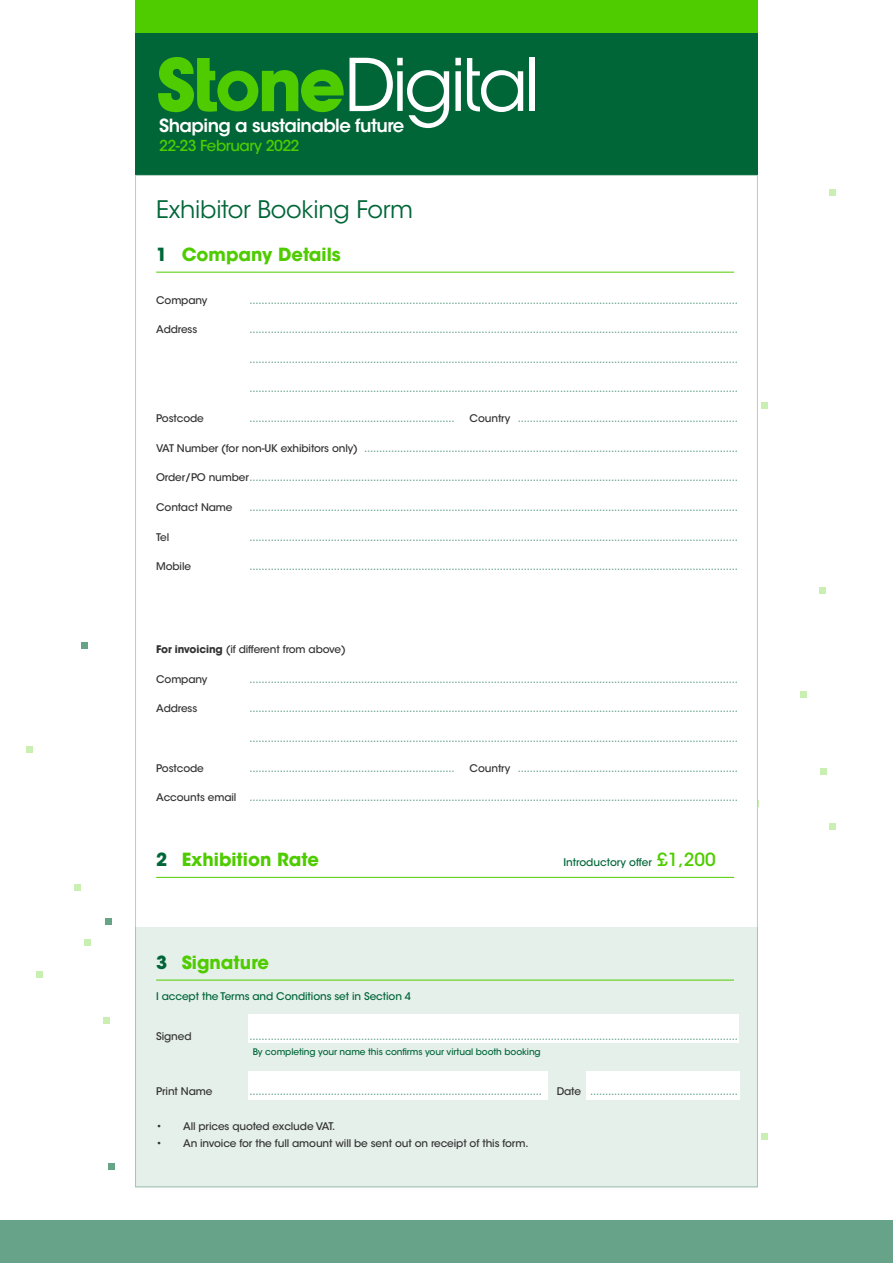
<style>
.page{position:relative;width:893px;height:1263px;background:#fff}
.page>*{position:absolute;margin:0;border:0;box-sizing:border-box;transform-origin:0 0}
.t1{font:24px "ITC Avant Garde Std";letter-spacing:-.01em;color:#006638}
.t2{font:700 18px "ITC Avant Garde Std";color:#4fcc00}
.t3{font:600 18px "ITC Avant Garde Std";letter-spacing:-.03em;color:#fff}
.t4{font:500 15px "ITC Avant Garde Std";letter-spacing:-.03em;color:#4fcc00}
.t5{font:500 10.5px "ITC Avant Garde Std";letter-spacing:-.01em;color:#66a388}
.t6{font:500 10.5px "ITC Avant Garde Std";letter-spacing:-.01em;color:#333}
.t7{font:500 10.5px "ITC Avant Garde Std";letter-spacing:-.01em;color:#006638}
.t8{font:500 9px "ITC Avant Garde Std";letter-spacing:-.01em;color:#006638}
.s1{color:#006638}
.s2{color:#333}
.s3{font-weight:700}
.s4{font-size:18px;color:#4fcc00}
</style>
<div class="page">
<div style="left:135px;top:33px;width:623px;height:142px;background:#006638"></div>
<div style="left:135px;top:0;width:623px;height:33px;background:#4fcc00"></div>
<div style="left:26px;top:746px;width:7px;height:7px;background:#caefb3"></div>
<div style="left:84px;top:940px;width:7px;height:6px;background:#caefb3"></div>
<div style="left:829px;top:823px;width:7px;height:7px;background:#caefb3"></div>
<div style="left:103px;top:1017px;width:7px;height:7px;background:#caefb3"></div>
<div style="left:761px;top:1133px;width:7px;height:7px;background:#caefb3"></div>
<div style="left:820px;top:768px;width:6px;height:7px;background:#caefb3"></div>
<div style="left:75px;top:884px;width:6px;height:7px;background:#caefb3"></div>
<div style="left:36px;top:971px;width:7px;height:7px;background:#caefb3"></div>
<div style="left:800px;top:691px;width:7px;height:6px;background:#caefb3"></div>
<div style="left:761px;top:402px;width:7px;height:7px;background:#caefb3"></div>
<div style="left:829px;top:189px;width:7px;height:7px;background:#caefb3"></div>
<div style="left:819px;top:587px;width:7px;height:7px;background:#caefb3"></div>
<div style="left:105px;top:918px;width:6px;height:7px;background:#66a387"></div>
<div style="left:108px;top:1163px;width:7px;height:7px;background:#66a387"></div>
<div style="left:81px;top:642px;width:6px;height:7px;background:#66a387"></div>
<div style="left:0;top:1220px;width:893px;height:43px;background:#66a388"></div>
<div style="left:135px;top:175px;width:623px;height:1012px;background:#fff;border:1px solid #b3d1c3"></div>
<hr style="left:156px;top:272px;width:578px;height:1px;background:#4fcc00">
<hr style="left:156px;top:877px;width:578px;height:1px;background:#4fcc00">
<div style="left:135px;top:927px;width:623px;height:260px;background:#e6f0eb"></div>
<div style="left:586px;top:1071px;width:153px;height:28px;background:#fff"></div>
<div style="left:248px;top:1071px;width:300px;height:28px;background:#fff"></div>
<div style="left:248px;top:1015px;width:491px;height:28px;background:#fff"></div>
<hr style="left:156px;top:980px;width:578px;height:1px;background:#4fcc00">
<svg style="left:158px;top:57px;width:291px;height:71px"></svg>
<svg style="left:455px;top:58px;width:6px;height:53px"></svg>
<div style="left:529px;top:58px;width:6px;height:53px;background:#fff"></div>
<svg style="left:467px;top:58px;width:56px;height:54px"></svg>
<h2 class="t3" style="left:159px;top:114px;width:246px">Shaping a sustainable future</h2>
<h3 class="t4" style="left:159px;top:136px;width:142px">22-23 February 2022</h3>
<h1 class="t1" style="left:156px;top:194px;width:258px">Exhibitor Booking Form</h1>
<h2 class="t2" style="left:156px;top:243px;width:186px"><span class="s1">1</span> Company Details</h2>
<p class="t6" style="left:156px;top:293px;width:53px">Company</p>
<p class="t5" style="left:250px;top:293px;width:490px">..................................................................................................................................................................</p>
<p class="t6" style="left:156px;top:323px;width:43px">Address</p>
<p class="t5" style="left:250px;top:323px;width:490px">..................................................................................................................................................................</p>
<p class="t5" style="left:250px;top:352px;width:490px">..................................................................................................................................................................</p>
<p class="t5" style="left:250px;top:382px;width:490px">..................................................................................................................................................................</p>
<p class="t6" style="left:156px;top:412px;width:49px">Postcode</p>
<p class="t5" style="left:250px;top:412px;width:207px">....................................................................</p>
<p class="t5" style="left:470px;top:412px;width:270px"><span class="s2">Country</span> .........................................................................</p>
<p class="t5" style="left:156px;top:441px;width:583px"><span class="s2">VAT Number (for non-UK exhibitors only)</span> ............................................................................................................................</p>
<p class="t5" style="left:156px;top:471px;width:583px"><span class="s2">Order/PO number</span>..................................................................................................................................................................</p>
<p class="t6" style="left:156px;top:501px;width:78px">Contact Name</p>
<p class="t5" style="left:250px;top:501px;width:490px">..................................................................................................................................................................</p>
<p class="t6" style="left:156px;top:530px;width:15px">Tel</p>
<p class="t5" style="left:250px;top:530px;width:490px">..................................................................................................................................................................</p>
<p class="t6" style="left:156px;top:560px;width:36px">Mobile</p>
<p class="t5" style="left:250px;top:560px;width:490px">..................................................................................................................................................................</p>
<p class="t6" style="left:156px;top:643px;width:191px"><span class="s3">For invoicing</span> (if different from above)</p>
<p class="t6" style="left:156px;top:672px;width:53px">Company</p>
<p class="t5" style="left:250px;top:672px;width:490px">..................................................................................................................................................................</p>
<p class="t6" style="left:156px;top:702px;width:43px">Address</p>
<p class="t5" style="left:250px;top:702px;width:490px">..................................................................................................................................................................</p>
<p class="t5" style="left:250px;top:732px;width:490px">..................................................................................................................................................................</p>
<p class="t6" style="left:156px;top:761px;width:49px">Postcode</p>
<p class="t5" style="left:250px;top:761px;width:207px">....................................................................</p>
<p class="t5" style="left:470px;top:761px;width:270px"><span class="s2">Country</span> .........................................................................</p>
<p class="t5" style="left:156px;top:791px;width:583px"><span class="s2">Accounts email</span> ..................................................................................................................................................................</p>
<h2 class="t2" style="left:156px;top:848px;width:164px"><span class="s1">2</span> Exhibition Rate</h2>
<p class="t7" style="left:563px;top:856px;width:154px">Introductory offer <span class="s4">£1,200</span></p>
<h2 class="t2" style="left:156px;top:951px;width:115px"><span class="s1">3</span> Signature</h2>
<p class="t7" style="left:156px;top:990px;width:256px">I accept the Terms and Conditions set in Section 4</p>
<p class="t6" style="left:156px;top:1030px;width:37px">Signed</p>
<p class="t5" style="left:250px;top:1030px;width:490px">..................................................................................................................................................................</p>
<p class="t8" style="left:253px;top:1046px;width:290px">By completing your name this confirms your virtual booth booking</p>
<p class="t6" style="left:156px;top:1085px;width:58px">Print Name</p>
<p class="t5" style="left:250px;top:1085px;width:294px">.................................................................................................</p>
<p class="t5" style="left:557px;top:1085px;width:183px"><span class="s2">Date</span> .................................................</p>
<p class="t6" style="left:156px;top:1119px;width:181px">• All prices quoted exclude VAT.</p>
<p class="t6" style="left:156px;top:1136px;width:374px">• An invoice for the full amount will be sent out on receipt of this form.</p>
</div>
